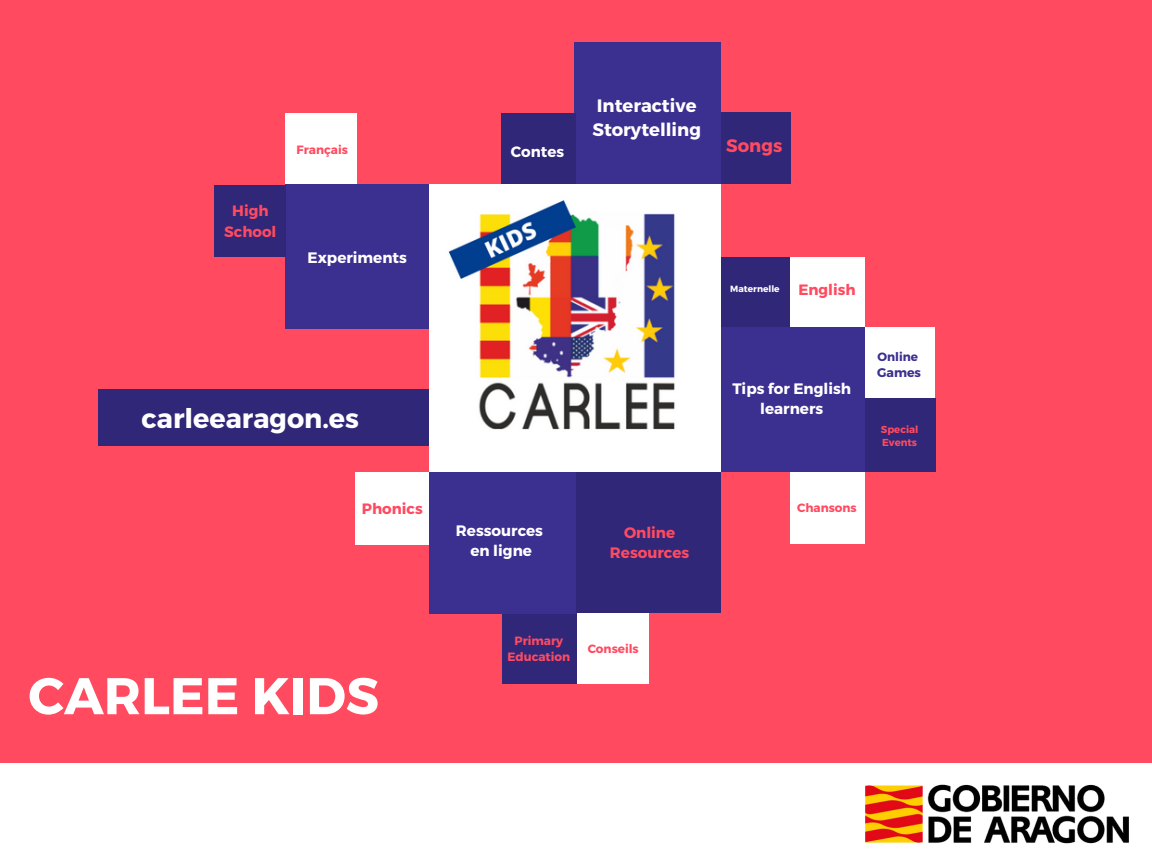
<style>
.page{position:relative;width:1152px;height:864px;background:#ff4a60}
.page>*{position:absolute;margin:0;border:0;box-sizing:border-box;transform-origin:0 0}
.t1{font:700 51.6px "Montserrat";color:#fff}
.t2{font:700 27px "Montserrat";color:#fff}
.t3{font:700 18px/24.8px "Montserrat";color:#fff}
.t4{font:700 18px "Montserrat";color:#ff4a60}
.t5{font:700 15.15px/20.2px "Montserrat";color:#fff;text-align:center}
.t6{font:700 15.15px/20.2px "Montserrat";color:#ff4a60;text-align:center}
.t7{font:700 15px/20.2px "Montserrat";color:#ff4a60;text-align:center}
.t8{font:700 15px "Montserrat";color:#fff}
.t9{font:700 12.6px "Montserrat";color:#3b2f90}
.t10{font:700 12px/15.8px "Montserrat";color:#ff4a60;text-align:center}
.t11{font:700 12px "Montserrat";color:#3b2f90}
.t12{font:700 10.05px/13.5px "Montserrat";color:#ff4a60}
.t13{font:700 9px "Montserrat";color:#fff}
</style>
<div class="page">
<div style="left:285px;top:114px;width:72px;height:71px;background:#fff"></div>
<div style="left:285px;top:185px;width:147px;height:144px;background:#3b2f90"></div>
<div style="left:863px;top:327px;width:72px;height:72px;background:#fff"></div>
<div style="left:575px;top:611px;width:74px;height:73px;background:#fff"></div>
<div style="left:502px;top:612px;width:75px;height:72px;background:#312778"></div>
<div style="left:572px;top:468px;width:148px;height:144px;background:#312778"></div>
<div style="left:719px;top:258px;width:72px;height:71px;background:#312778"></div>
<div style="left:790px;top:258px;width:74px;height:72px;background:#fff"></div>
<div style="left:790px;top:471px;width:74px;height:72px;background:#fff"></div>
<div style="left:861px;top:399px;width:75px;height:73px;background:#312778"></div>
<div style="left:719px;top:327px;width:146px;height:144px;background:#3b2f90"></div>
<div style="left:719px;top:112px;width:72px;height:72px;background:#312778"></div>
<div style="left:575px;top:42px;width:146px;height:144px;background:#3b2f90"></div>
<div style="left:355px;top:473px;width:74px;height:72px;background:#fff"></div>
<div style="left:429px;top:470px;width:146px;height:143px;background:#3b2f90"></div>
<div style="left:214px;top:185px;width:72px;height:72px;background:#312778"></div>
<div style="left:502px;top:114px;width:74px;height:72px;background:#312778"></div>
<div style="left:429px;top:185px;width:292px;height:287px;background:#fff"></div>
<img style="left:448px;top:200px;width:227px;height:230px">
<div style="left:99px;top:389px;width:330px;height:57px;background:#312778"></div>
<div style="left:0;top:763px;width:1152px;height:101px;background:#fff"></div>
<img style="left:865px;top:784px;width:264px;height:60px">
<p class="t7" style="left:224px;top:200px;width:54px">High<br>School</p>
<p class="t3" style="left:592px;top:92px;width:110px">Interactive<br>Storytelling</p>
<p class="t10" style="left:297px;top:141px;width:53px">Français</p>
<p class="t8" style="left:511px;top:142px;width:55px">Contes</p>
<p class="t4" style="left:726px;top:134px;width:58px">Songs</p>
<p class="t5" style="left:308px;top:247px;width:101px">Experiments</p>
<p class="t13" style="left:730px;top:283px;width:51px">Maternelle</p>
<p class="t7" style="left:798px;top:279px;width:59px">English</p>
<h2 class="t2" style="left:142px;top:401px;width:219px">carleearagon.es</h2>
<p class="t5" style="left:732px;top:378px;width:120px">Tips for English learners</p>
<p class="t11" style="left:877px;top:349px;width:42px">Online</p>
<p class="t9" style="left:877px;top:365px;width:45px">Games</p>
<p class="t12" style="left:881px;top:422px;width:39px">Special<br>Events</p>
<p class="t7" style="left:362px;top:498px;width:62px">Phonics</p>
<p class="t5" style="left:456px;top:520px;width:89px">Ressources en ligne</p>
<p class="t6" style="left:610px;top:521px;width:81px">Online<br>Resources</p>
<p class="t10" style="left:797px;top:499px;width:61px">Chansons</p>
<h1 class="t1" style="left:28px;top:662px;width:352px">CARLEE KIDS</h1>
<p class="t10" style="left:507px;top:632px;width:64px">Primary<br>Education</p>
<p class="t10" style="left:588px;top:640px;width:53px">Conseils</p>
</div>
